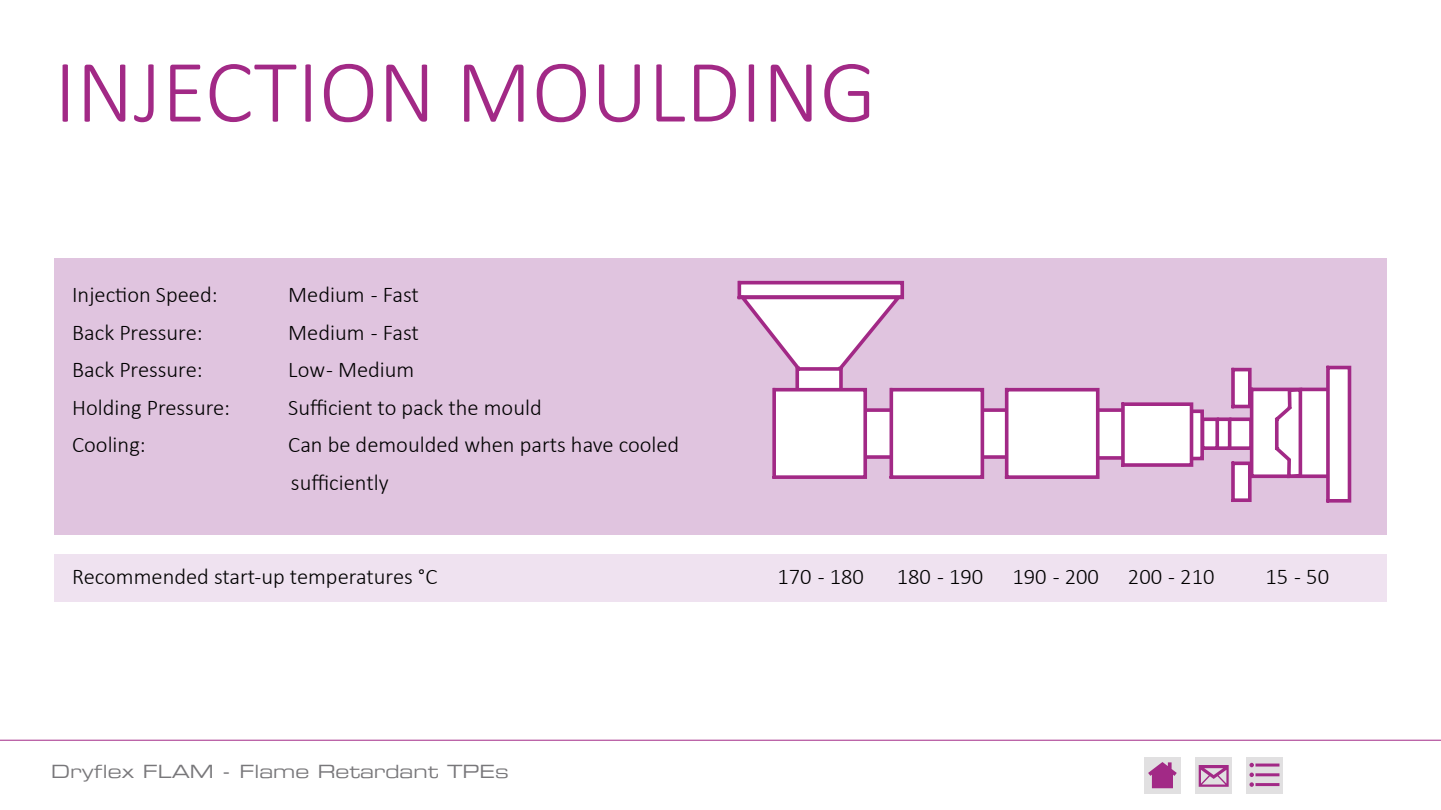
<style>
.page{position:relative;width:1441px;height:810px;background:#fff}
.page>*{position:absolute;margin:0;border:0;box-sizing:border-box;transform-origin:0 0}
.t1{font:300 90px "Calibri";color:#a22986}
.t2{font:300 22.5px/37.5px "Calibri";color:#000}
.t3{font:18px "Eurostile Extended Two";color:#78777a}
</style>
<div class="page">
<hr style="left:0;top:740px;width:1440px;height:1px;background:#a22986">
<div style="left:1246px;top:757px;width:37px;height:37px;background:#e1e0e1"></div>
<hr style="left:1255px;top:783px;width:24px;height:3px;background:#a22986">
<hr style="left:1255px;top:773px;width:24px;height:3px;background:#a22986">
<svg style="left:1249px;top:773px;width:4px;height:14px"></svg>
<hr style="left:1255px;top:764px;width:24px;height:3px;background:#a22986">
<svg style="left:1249px;top:763px;width:4px;height:4px"></svg>
<div style="left:54px;top:554px;width:1332px;height:48px;background:#efe2f0"></div>
<div style="left:54px;top:258px;width:1332px;height:276px;background:#e0c4df"></div>
<svg style="left:737px;top:280px;width:615px;height:223px"></svg>
<div style="left:1144px;top:757px;width:37px;height:37px;background:#e1e0e1"></div>
<svg style="left:1148px;top:762px;width:28px;height:26px"></svg>
<div style="left:1195px;top:757px;width:37px;height:37px;background:#e1e0e1"></div>
<svg style="left:1198px;top:765px;width:30px;height:22px"></svg>
<h1 class="t1" style="left:54px;top:36px;width:823px">INJECTION MOULDING</h1>
<p class="t2" style="left:72px;top:276px;width:147px">Injection Speed:</p>
<p class="t2" style="left:288px;top:276px;width:132px">Medium - Fast</p>
<p class="t2" style="left:72px;top:313px;width:132px">Back Pressure:</p>
<p class="t2" style="left:288px;top:313px;width:132px">Medium - Fast</p>
<p class="t2" style="left:72px;top:351px;width:132px">Back Pressure:</p>
<p class="t2" style="left:288px;top:351px;width:128px">Low - Medium</p>
<p class="t2" style="left:72px;top:388px;width:159px">Holding Pressure:</p>
<p class="t2" style="left:288px;top:388px;width:255px">Sufficient to pack the mould</p>
<p class="t2" style="left:72px;top:426px;width:75px">Cooling:</p>
<p class="t2" style="left:288px;top:426px;width:392px">Can be demoulded when parts have cooled sufficiently</p>
<p class="t2" style="left:72px;top:557px;width:367px">Recommended start-up temperatures °C</p>
<p class="t2" style="left:777px;top:557px;width:88px">170 - 180</p>
<p class="t2" style="left:896px;top:557px;width:88px">180 - 190</p>
<p class="t2" style="left:1012px;top:557px;width:88px">190 - 200</p>
<p class="t2" style="left:1127px;top:557px;width:88px">200 - 210</p>
<p class="t2" style="left:1265px;top:557px;width:65px">15 - 50</p>
<p class="t3" style="left:51px;top:759px;width:459px">Dryflex FLAM - Flame Retardant TPEs</p>
</div>
